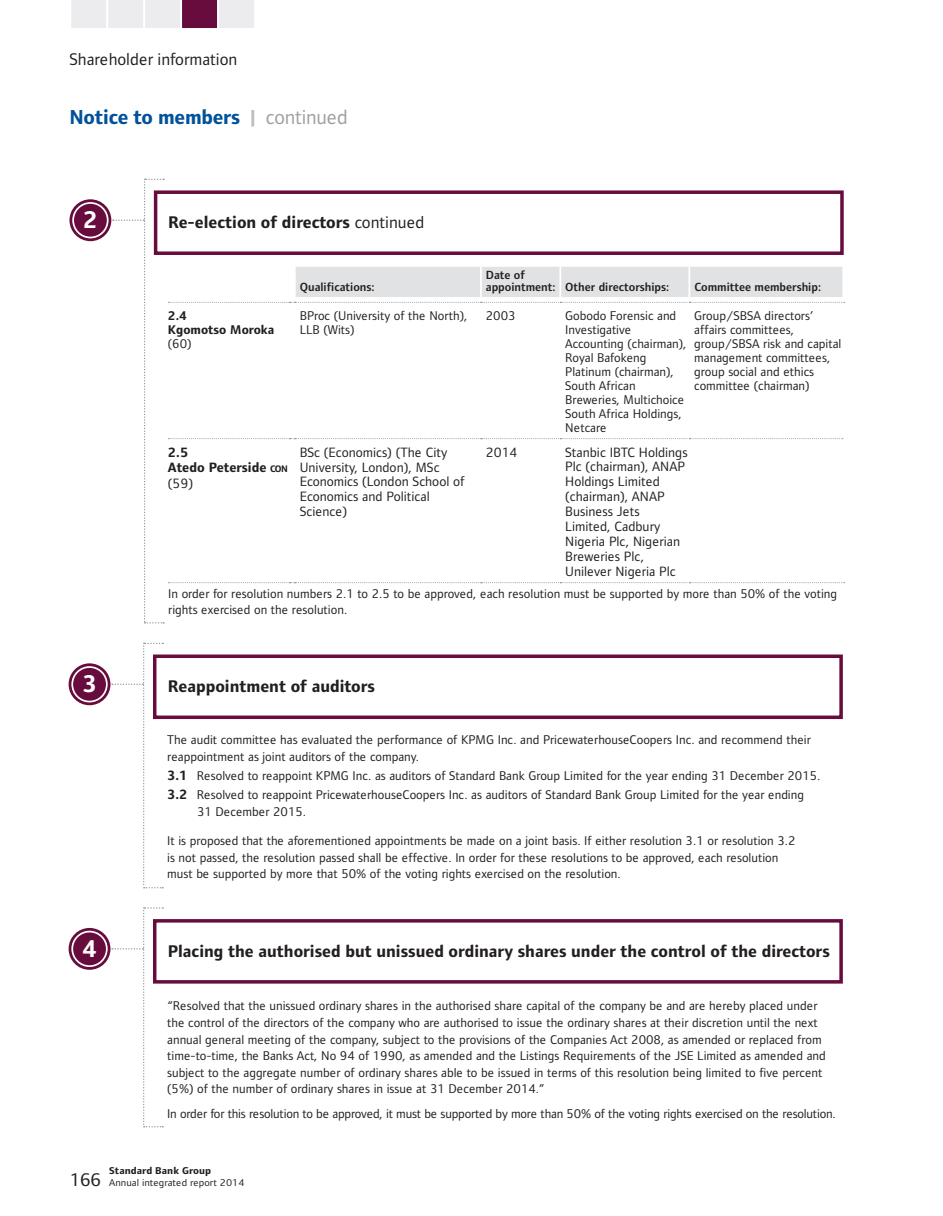
<style>
.page{position:relative;width:943px;height:1216px;background:#fff}
.page>*{position:absolute;margin:0;border:0;box-sizing:border-box;transform-origin:0 0}
.t1{font:700 25.2px "Standard Bank";color:#fff}
.t2{font:700 21px "Standard Bank";letter-spacing:-.01em;color:#01529a}
.t3{font:700 17.5px "Standard Bank";color:#231f20}
.t4{font:17.5px "Standard Bank";color:#231f20}
.t5{font:14px/14.9px "Standard Bank";color:#231f20}
.t6{font:700 14px/15.8px "Standard Bank";color:#231f20}
.t7{font:13.12px/14px "Standard Bank";color:#231f20}
.t8{font:700 13.12px/14px "Standard Bank";color:#231f20}
.t9{font:600 12.25px/12.2px "Standard Bank";color:#231f20}
.t10{font:10.15px/12.2px "Standard Bank";letter-spacing:.005em;color:#231f20;scale:1.06 1}
.s1{color:#bcbdc0}
.s2{font-weight:400;color:#9d9fa2}
.s3{font-weight:400}
.s4{font-size:9.8px}
.s5{font-weight:700;font-size:14px}
.s6{font-weight:700}
.s7{font-size:18.9px}
</style>
<div class="page">
<svg style="left:71px;top:0;width:183px;height:28px;background:#d3c1cc"></svg>
<div style="left:153px;top:654px;width:689px;height:65px;border:4px solid #670c3c"></div>
<svg style="left:112px;top:642px;width:51px;height:246px"></svg>
<div style="left:69px;top:663px;width:41px;height:42px;background:#670c3c;border-radius:50%"></div>
<div style="left:71px;top:666px;width:37px;height:36px;border:2px solid #fff;border-radius:50%"></div>
<div style="left:153px;top:919px;width:689px;height:64px;border:4px solid #670c3c"></div>
<svg style="left:112px;top:907px;width:51px;height:220px"></svg>
<div style="left:69px;top:927px;width:41px;height:42px;background:#670c3c;border-radius:50%"></div>
<div style="left:71px;top:930px;width:37px;height:37px;border:2px solid #fff;border-radius:50%"></div>
<svg style="left:69px;top:199px;width:42px;height:42px"></svg>
<div style="left:72px;top:202px;width:37px;height:36px;border:2px solid #fff;border-radius:50%"></div>
<svg style="left:113px;top:179px;width:731px;height:444px"></svg>
<h3 class="t4" style="left:69px;top:51px;width:169px">Shareholder information</h3>
<h2 class="t2" style="left:69px;top:107px;width:280px">Notice to members <span class="s1">|</span> <span class="s2">continued</span></h2>
<h1 class="t1" style="left:83px;top:207px;width:16px">2</h1>
<h3 class="t3" style="left:168px;top:214px;width:258px">Re-election of directors <span class="s3">continued</span></h3>
<p class="t9" style="left:300px;top:281px;width:76px">Qualifications:</p>
<p class="t9" style="left:486px;top:269px;width:185px">Date of<br>appointment: Other directorships:</p>
<p class="t9" style="left:694px;top:281px;width:128px">Committee membership:</p>
<p class="t8" style="left:168px;top:308px;width:108px">2.4<br>Kgomotso Moroka</p>
<p class="t7" style="left:168px;top:336px;width:25px">(60)</p>
<p class="t7" style="left:300px;top:308px;width:169px">BProc (University of the North),<br>LLB (Wits)</p>
<p class="t7" style="left:486px;top:308px;width:31px">2003</p>
<p class="t7" style="left:565px;top:308px;width:123px">Gobodo Forensic and<br>Investigative<br>Accounting (chairman),<br>Royal Bafokeng<br>Platinum (chairman),<br>South African<br>Breweries, Multichoice<br>South Africa Holdings,<br>Netcare</p>
<p class="t7" style="left:694px;top:308px;width:149px">Group/SBSA directors’ affairs committees, group/SBSA risk and capital management committees, group social and ethics committee (chairman)</p>
<p class="t6" style="left:168px;top:444px;width:121px">2.5<br>Atedo Peterside <span class="s4">CON </span><span class="s3">(59)</span></p>
<p class="t5" style="left:300px;top:445px;width:166px">BSc (Economics) (The City<br>University, London), MSc<br>Economics (London School of<br>Economics and Political<br>Science)</p>
<p class="t5" style="left:486px;top:445px;width:33px">2014</p>
<p class="t5" style="left:565px;top:445px;width:124px">Stanbic IBTC Holdings<br>Plc (chairman), ANAP<br>Holdings Limited (chairman), ANAP<br>Business Jets<br>Limited, Cadbury<br>Nigeria Plc, Nigerian<br>Breweries Plc,<br>Unilever Nigeria Plc</p>
<p class="t7" style="left:168px;top:585px;width:670px;line-height:16.6px">In order for resolution numbers 2.1 to 2.5 to be approved, each resolution must be supported by more than 50% of the voting rights exercised on the resolution.</p>
<h1 class="t1" style="left:82px;top:671px;width:16px">3</h1>
<h3 class="t3" style="left:168px;top:677px;width:209px">Reappointment of auditors</h3>
<p class="t7" style="left:167px;top:732px;width:645px;line-height:16.6px">The audit committee has evaluated the performance of KPMG Inc. and PricewaterhouseCoopers Inc. and recommend their reappointment as joint auditors of the company.</p>
<p class="t7" style="left:167px;top:766px;width:654px;line-height:19.1px"><span class="s5">3.1</span> Resolved to reappoint KPMG Inc. as auditors of Standard Bank Group Limited for the year ending 31 December 2015.<br><span class="s5">3.2</span> Resolved to reappoint PricewaterhouseCoopers Inc. as auditors of Standard Bank Group Limited for the year ending</p>
<p class="t7" style="left:197px;top:804px;width:111px">31 December 2015.</p>
<p class="t7" style="left:167px;top:832px;width:630px;line-height:16.6px">It is proposed that the aforementioned appointments be made on a joint basis. If either resolution 3.1 or resolution 3.2 is not passed, the resolution passed shall be effective. In order for these resolutions to be approved, each resolution must be supported by more that 50% of the voting rights exercised on the resolution.</p>
<h1 class="t1" style="left:82px;top:935px;width:16px">4</h1>
<h3 class="t3" style="left:168px;top:942px;width:663px">Placing the authorised but unissued ordinary shares under the control of the directors</h3>
<p class="t7" style="left:167px;top:997px;width:660px;line-height:16.6px">“Resolved that the unissued ordinary shares in the authorised share capital of the company be and are hereby placed under the control of the directors of the company who are authorised to issue the ordinary shares at their discretion until the next annual general meeting of the company, subject to the provisions of the Companies Act 2008, as amended or replaced from time-to-time, the Banks Act, No 94 of 1990, as amended and the Listings Requirements of the JSE Limited as amended and subject to the aggregate number of ordinary shares able to be issued in terms of this resolution being limited to five percent (5%) of the number of ordinary shares in issue at 31 December 2014.”</p>
<p class="t7" style="left:167px;top:1106px;width:670px">In order for this resolution to be approved, it must be supported by more than 50% of the voting rights exercised on the resolution.</p>
<p class="t10" style="left:69px;top:1164px;width:167px;text-indent:40px"><span class="s6">Standard Bank Group<br></span><span class="s7">166</span> Annual integrated report 2014</p>
</div>
